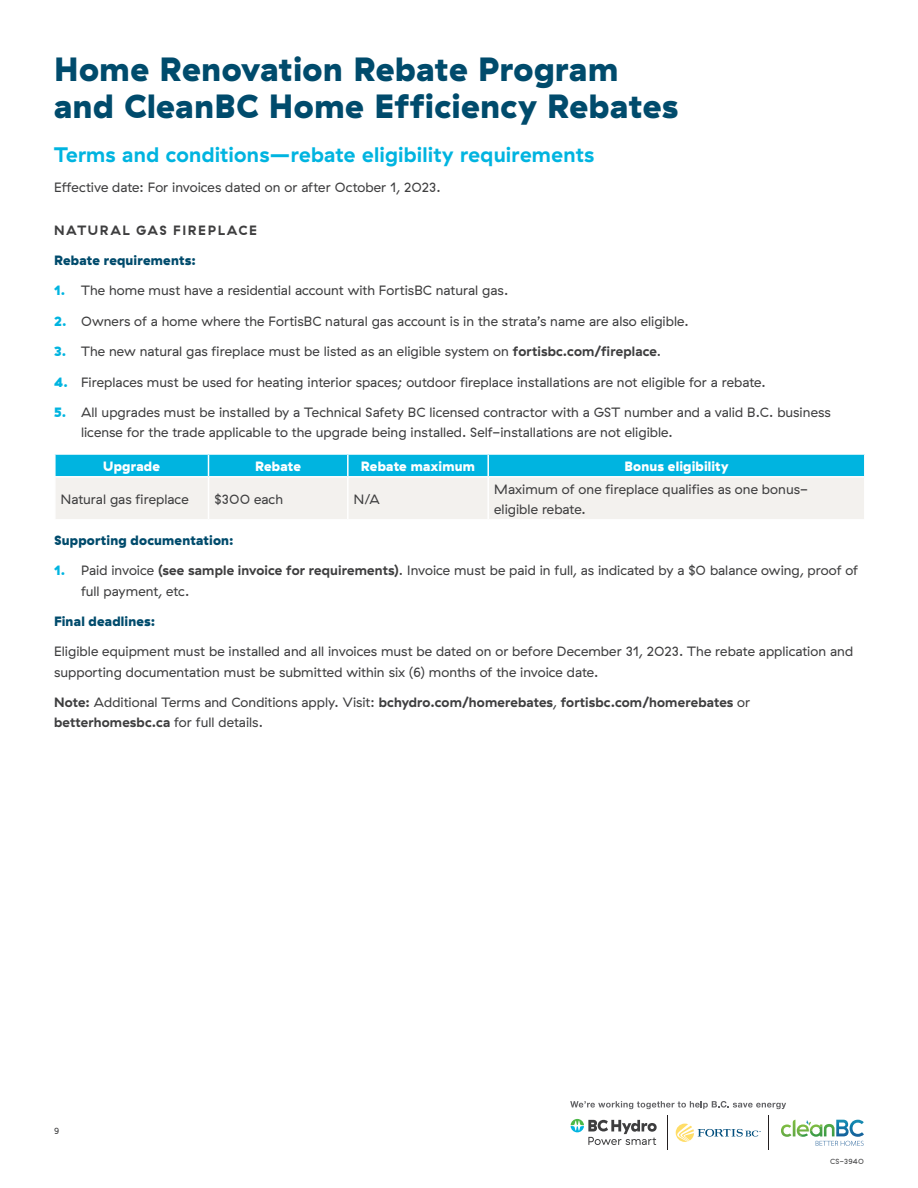
<style>
.page{position:relative;width:918px;height:1188px;background:#fff}
.page>*{position:absolute;margin:0;border:0;box-sizing:border-box;transform-origin:0 0}
.t1{font:900 33.6px/36.9px "GT Haptik";letter-spacing:.01em;color:#004b6c}
.t2{font:700 21px "GT Haptik";letter-spacing:.01em;color:#00b4e0}
.t3{font:13.5px/20.2px "GT Haptik";letter-spacing:.005em;color:#3e3e3f}
.t4{font:700 13.5px/20.2px "GT Haptik";letter-spacing:.01em;color:#3e3e3f}
.t5{font:900 13.5px "GT Haptik";letter-spacing:.01em;color:#004b6c}
.t6{font:900 13.5px "GT Haptik";letter-spacing:.01em;color:#fff}
.t7{font:700 13.5px "GT Haptik";letter-spacing:.12em;color:#3e3e3f}
.t8{font:9px "GT Haptik";color:#3e3e3f}
.t9{font:7.5px "GT Haptik";letter-spacing:.03em;color:#3e3e3f}
.s1{font-weight:900;color:#00b4e0}
.s2{font-weight:700}
.s3{font-weight:400}
</style>
<div class="page">
<svg style="left:570px;top:1101px;width:216px;height:8px"></svg>
<svg style="left:676px;top:1124px;width:85px;height:18px"></svg>
<hr style="left:668px;top:1116px;width:1px;height:34px;background:#231f20">
<hr style="left:768px;top:1116px;width:1px;height:34px;background:#231f20">
<svg style="left:571px;top:1119px;width:86px;height:26px"></svg>
<svg style="left:781px;top:1120px;width:83px;height:26px"></svg>
<svg style="left:55px;top:454px;width:809px;height:65px;background:#a0dce9"></svg>
<hr style="left:348px;top:453px;width:140px;height:2px;background:#fff">
<hr style="left:347px;top:455px;width:2px;height:21px;background:#fff">
<hr style="left:488px;top:453px;width:378px;height:2px;background:#fff">
<hr style="left:487px;top:455px;width:2px;height:21px;background:#fff">
<hr style="left:54px;top:476px;width:154px;height:2px;background:#fff">
<hr style="left:54px;top:478px;width:2px;height:41px;background:#fff">
<hr style="left:208px;top:476px;width:140px;height:2px;background:#fff">
<hr style="left:208px;top:478px;width:1px;height:41px;background:#fff">
<hr style="left:348px;top:476px;width:140px;height:2px;background:#fff">
<hr style="left:347px;top:478px;width:2px;height:41px;background:#fff">
<hr style="left:488px;top:476px;width:378px;height:2px;background:#fff">
<hr style="left:487px;top:478px;width:2px;height:41px;background:#fff">
<h1 class="t1" style="left:54px;top:51px;width:626px">Home Renovation Rebate Program and CleanBC Home Efficiency Rebates</h1>
<h2 class="t2" style="left:54px;top:141px;width:542px">Terms and conditions—rebate eligibility requirements</h2>
<p class="t3" style="left:54px;top:178px;width:388px">Effective date: For invoices dated on or after October 1, 2023.</p>
<p class="t7" style="left:54px;top:222px;width:204px">NATURAL GAS FIREPLACE</p>
<p class="t5" style="left:54px;top:252px;width:143px">Rebate requirements:</p>
<p class="t3" style="left:54px;top:281px;width:456px"><span class="s1">1.</span> The home must have a residential account with FortisBC natural gas.</p>
<p class="t3" style="left:54px;top:311px;width:636px"><span class="s1">2.</span> Owners of a home where the FortisBC natural gas account is in the strata’s name are also eligible.</p>
<p class="t3" style="left:54px;top:341px;width:609px"><span class="s1">3.</span> The new natural gas fireplace must be listed as an eligible system on <span class="s2">fortisbc.com/fireplace</span>.</p>
<p class="t3" style="left:54px;top:372px;width:713px"><span class="s1">4.</span> Fireplaces must be used for heating interior spaces; outdoor fireplace installations are not eligible for a rebate.</p>
<p class="t3" style="left:81px;top:402px;width:751px;text-indent:-27px"><span class="s1">5.</span> All upgrades must be installed by a Technical Safety BC licensed contractor with a GST number and a valid B.C. business license for the trade applicable to the upgrade being installed. Self-installations are not eligible.</p>
<p class="t6" style="left:103px;top:457px;width:58px">Upgrade</p>
<p class="t6" style="left:255px;top:457px;width:47px">Rebate</p>
<p class="t6" style="left:361px;top:457px;width:116px">Rebate maximum</p>
<p class="t6" style="left:625px;top:457px;width:106px">Bonus eligibility</p>
<p class="t3" style="left:61px;top:489px;width:129px">Natural gas fireplace</p>
<p class="t3" style="left:214px;top:489px;width:70px">$300 each</p>
<p class="t3" style="left:354px;top:489px;width:28px">N/A</p>
<p class="t3" style="left:494px;top:479px;width:316px">Maximum of one fireplace qualifies as one bonus&shy;eligible rebate.</p>
<p class="t5" style="left:54px;top:531px;width:181px">Supporting documentation:</p>
<p class="t3" style="left:81px;top:561px;width:779px;text-indent:-27px"><span class="s1">1.</span> Paid invoice <span class="s2">(see sample invoice for requirements)</span>. Invoice must be paid in full, as indicated by a $0 balance owing, proof of full payment, etc.</p>
<p class="t5" style="left:54px;top:612px;width:103px">Final deadlines:</p>
<p class="t3" style="left:54px;top:642px;width:801px">Eligible equipment must be installed and all invoices must be dated on or before December 31, 2023. The rebate application and supporting documentation must be submitted within six (6) months of the invoice date.</p>
<p class="t4" style="left:54px;top:692px;width:698px">Note: <span class="s3">Additional Terms and Conditions apply. Visit:</span> bchydro.com/homerebates<span class="s3">,</span> fortisbc.com/homerebates <span class="s3">or </span>betterhomesbc.ca <span class="s3">for full details.</span></p>
<p class="t8" style="left:54px;top:1126px;width:7px">9</p>
<p class="t9" style="left:830px;top:1157px;width:35px">CS-3940</p>
</div>
